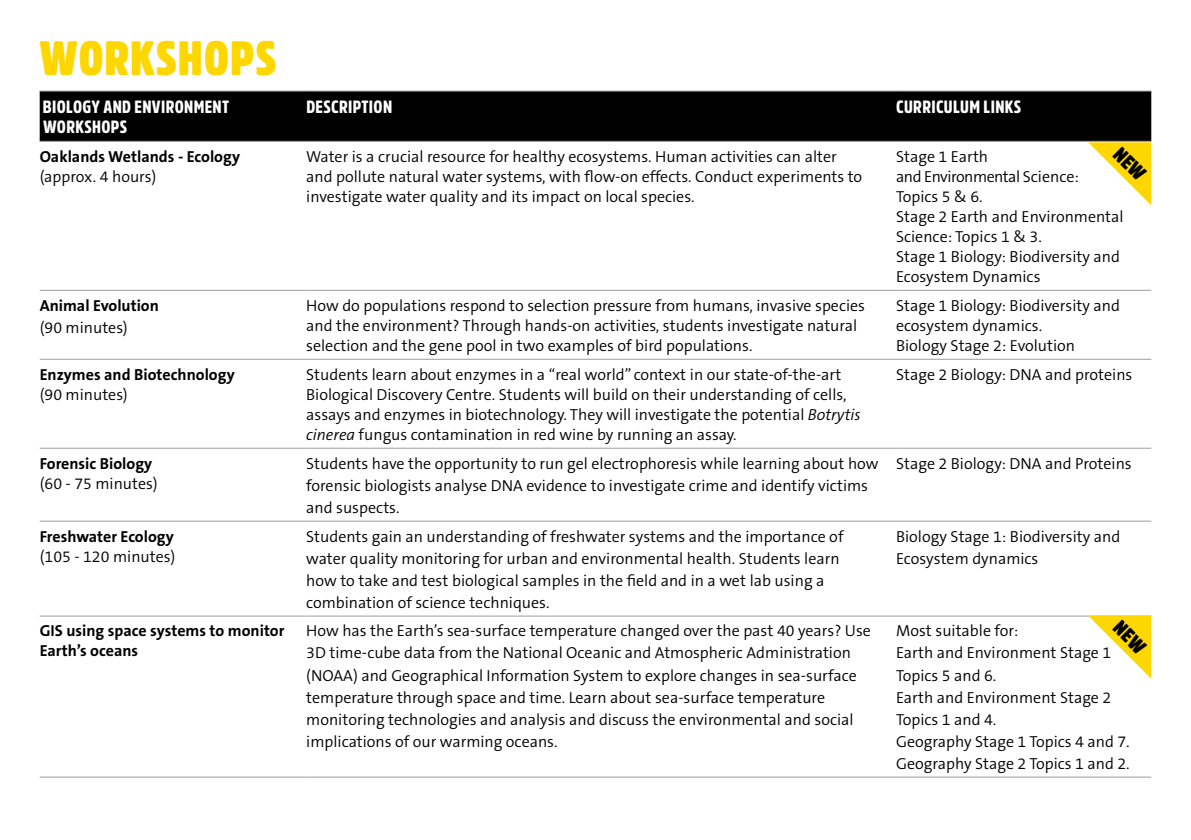
<style>
.page{position:relative;width:1191px;height:840px;background:#fff}
.page>*{position:absolute;margin:0;border:0;box-sizing:border-box;transform-origin:0 0}
.t1{font:900 47.6px "Amsi Pro Cond";letter-spacing:.02em;color:#ffd700}
.t2{font:900 17.6px/20px "Amsi Pro Cond";letter-spacing:.02em;color:#fff}
.t3{font:300 16px/22px "The Sans B4";color:#000}
.t4{font:700 16px/20px "The Sans B7";color:#000}
.s1{font-style:italic}
</style>
<div class="page">
<div style="left:40px;top:92px;width:1111px;height:49px;background:#000"></div>
<hr style="left:40px;top:91px;width:266px;height:1px;background:#9d9d9c">
<hr style="left:306px;top:91px;width:590px;height:1px;background:#9d9d9c">
<hr style="left:896px;top:91px;width:255px;height:1px;background:#9d9d9c">
<hr style="left:40px;top:141px;width:266px;height:1px;background:#9d9d9c">
<hr style="left:306px;top:141px;width:590px;height:1px;background:#9d9d9c">
<hr style="left:896px;top:141px;width:255px;height:1px;background:#9d9d9c">
<hr style="left:40px;top:290px;width:266px;height:1px;background:#9d9d9c">
<hr style="left:306px;top:290px;width:590px;height:1px;background:#9d9d9c">
<hr style="left:896px;top:290px;width:255px;height:1px;background:#9d9d9c">
<hr style="left:40px;top:359px;width:266px;height:1px;background:#9d9d9c">
<hr style="left:306px;top:359px;width:590px;height:1px;background:#9d9d9c">
<hr style="left:896px;top:359px;width:255px;height:1px;background:#9d9d9c">
<hr style="left:40px;top:447px;width:266px;height:1px;background:#9d9d9c">
<hr style="left:306px;top:447px;width:590px;height:1px;background:#9d9d9c">
<hr style="left:896px;top:447px;width:255px;height:1px;background:#9d9d9c">
<hr style="left:40px;top:520px;width:266px;height:1px;background:#9d9d9c">
<hr style="left:306px;top:520px;width:590px;height:1px;background:#9d9d9c">
<hr style="left:896px;top:520px;width:255px;height:1px;background:#9d9d9c">
<hr style="left:40px;top:615px;width:266px;height:1px;background:#9d9d9c">
<hr style="left:306px;top:615px;width:590px;height:1px;background:#9d9d9c">
<hr style="left:896px;top:615px;width:255px;height:1px;background:#9d9d9c">
<hr style="left:40px;top:776px;width:266px;height:1px;background:#9d9d9c">
<hr style="left:306px;top:776px;width:590px;height:1px;background:#9d9d9c">
<hr style="left:896px;top:776px;width:255px;height:1px;background:#9d9d9c">
<svg style="left:1088px;top:142px;width:63px;height:63px"></svg>
<svg style="left:1088px;top:615px;width:63px;height:63px"></svg>
<h1 class="t1" style="left:39px;top:25px;width:239px">WORKSHOPS</h1>
<p class="t2" style="left:43px;top:96px;width:188px">BIOLOGY AND ENVIRONMENT<br>WORKSHOPS</p>
<p class="t2" style="left:306px;top:96px;width:87px">DESCRIPTION</p>
<p class="t2" style="left:896px;top:96px;width:127px">CURRICULUM LINKS</p>
<p class="t4" style="left:40px;top:147px;width:202px">Oaklands Wetlands - Ecology</p>
<p class="t3" style="left:40px;top:166px;width:118px">(approx. 4 hours)</p>
<p class="t3" style="left:306px;top:147px;width:557px;line-height:20px">Water is a crucial resource for healthy ecosystems. Human activities can alter and pollute natural water systems, with flow-on effects. Conduct experiments to investigate water quality and its impact on local species.</p>
<p class="t3" style="left:896px;top:147px;width:229px;line-height:20px">Stage 1 Earth<br>and Environmental Science:<br>Topics 5 &amp; 6.<br>Stage 2 Earth and Environmental<br>Science: Topics 1 &amp; 3.<br>Stage 1 Biology: Biodiversity and<br>Ecosystem Dynamics</p>
<p class="t4" style="left:40px;top:295px;width:121px">Animal Evolution</p>
<p class="t3" style="left:40px;top:316px;width:90px">(90 minutes)</p>
<p class="t3" style="left:306px;top:295px;width:560px;line-height:20px">How do populations respond to selection pressure from humans, invasive species and the environment? Through hands-on activities, students investigate natural selection and the gene pool in two examples of bird populations.</p>
<p class="t3" style="left:896px;top:295px;width:225px;line-height:20px">Stage 1 Biology: Biodiversity and ecosystem dynamics.<br>Biology Stage 2: Evolution</p>
<p class="t4" style="left:40px;top:364px;width:196px">Enzymes and Biotechnology</p>
<p class="t3" style="left:40px;top:383px;width:90px">(90 minutes)</p>
<p class="t3" style="left:306px;top:364px;width:556px;line-height:20px">Students learn about enzymes in a “real world” context in our state-of-the-art Biological Discovery Centre. Students will build on their understanding of cells, assays and enzymes in biotechnology. They will investigate the potential <span class="s1">Botrytis cinerea</span> fungus contamination in red wine by running an assay.</p>
<p class="t3" style="left:896px;top:363px;width:238px">Stage 2 Biology: DNA and proteins</p>
<p class="t4" style="left:40px;top:453px;width:114px">Forensic Biology</p>
<p class="t3" style="left:40px;top:472px;width:119px">(60 - 75 minutes)</p>
<p class="t3" style="left:306px;top:452px;width:574px">Students have the opportunity to run gel electrophoresis while learning about how forensic biologists analyse DNA evidence to investigate crime and identify victims and suspects.</p>
<p class="t3" style="left:896px;top:452px;width:237px">Stage 2 Biology: DNA and Proteins</p>
<p class="t4" style="left:40px;top:526px;width:136px">Freshwater Ecology</p>
<p class="t3" style="left:40px;top:545px;width:137px">(105 - 120 minutes)</p>
<p class="t3" style="left:306px;top:525px;width:539px">Students gain an understanding of freshwater systems and the importance of water quality monitoring for urban and environmental health. Students learn how to take and test biological samples in the field and in a wet lab using a combination of science techniques.</p>
<p class="t3" style="left:896px;top:525px;width:226px">Biology Stage 1: Biodiversity and<br>Ecosystem dynamics</p>
<p class="t4" style="left:40px;top:621px;width:246px">GIS using space systems to monitor<br>Earth’s oceans</p>
<p class="t3" style="left:306px;top:620px;width:566px">How has the Earth’s sea-surface temperature changed over the past 40 years? Use 3D time-cube data from the National Oceanic and Atmospheric Administration (NOAA) and Geographical Information System to explore changes in sea-surface temperature through space and time. Learn about sea-surface temperature monitoring technologies and analysis and discuss the environmental and social implications of our warming oceans.</p>
<p class="t3" style="left:896px;top:620px;width:235px">Most suitable for:<br>Earth and Environment Stage 1<br>Topics 5 and 6.<br>Earth and Environment Stage 2<br>Topics 1 and 4.<br>Geography Stage 1 Topics 4 and 7.<br>Geography Stage 2 Topics 1 and 2.</p>
</div>
